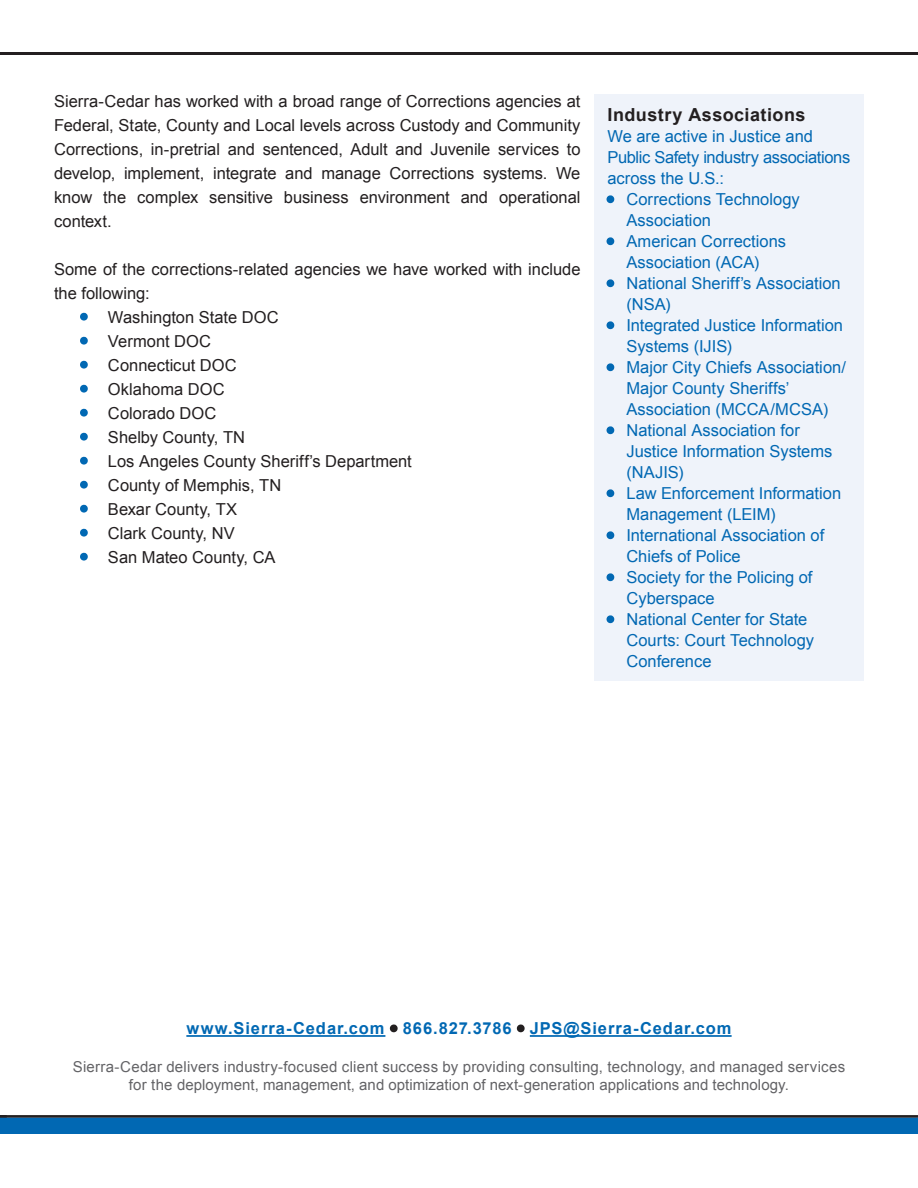
<style>
.page{position:relative;width:918px;height:1188px;background:#fff}
.page>*{position:absolute;margin:0;border:0;box-sizing:border-box;transform-origin:0 0}
.Body{font:700 18px "Arial";letter-spacing:.025em;color:#231f20}
.Body-2{font:16.5px/21px "Arial";color:#0168b3}
.Body-3{font:16.5px/24px "Arial";color:#231f20;text-align:justify}
.Bullet_1{font:16.5px "Arial";color:#231f20}
.t1{font:700 16.5px "Arial";letter-spacing:.055em;color:#0168b3}
.t2{font:15px/18px "Arial";letter-spacing:.01em;color:#636366;text-align:center}
.s1{font-weight:700;color:#0168b3}
.s2{font-weight:700}
.s3{color:#231f20}
</style>
<div class="page">
<hr style="left:0;top:1115px;width:918px;height:3px;background:#231f20">
<div style="left:0;top:1118px;width:918px;height:16px;background:#0168b3"></div>
<hr style="left:0;top:53px;width:918px;height:2px;background:#231f20">
<svg style="left:80px;top:312px;width:8px;height:9px"></svg>
<svg style="left:80px;top:336px;width:8px;height:9px"></svg>
<svg style="left:80px;top:360px;width:8px;height:9px"></svg>
<svg style="left:80px;top:384px;width:8px;height:9px"></svg>
<svg style="left:80px;top:408px;width:8px;height:9px"></svg>
<svg style="left:80px;top:432px;width:8px;height:9px"></svg>
<svg style="left:80px;top:456px;width:8px;height:9px"></svg>
<svg style="left:80px;top:480px;width:8px;height:9px"></svg>
<svg style="left:80px;top:504px;width:8px;height:9px"></svg>
<svg style="left:80px;top:528px;width:8px;height:9px"></svg>
<svg style="left:80px;top:552px;width:8px;height:9px"></svg>
<div style="left:594px;top:94px;width:270px;height:587px;background:#eff3fa"></div>
<svg style="left:606px;top:195px;width:9px;height:9px"></svg>
<svg style="left:606px;top:237px;width:9px;height:9px"></svg>
<svg style="left:606px;top:279px;width:9px;height:9px"></svg>
<svg style="left:606px;top:321px;width:9px;height:9px"></svg>
<svg style="left:606px;top:363px;width:9px;height:9px"></svg>
<svg style="left:606px;top:426px;width:9px;height:9px"></svg>
<svg style="left:606px;top:489px;width:9px;height:9px"></svg>
<svg style="left:606px;top:531px;width:9px;height:9px"></svg>
<svg style="left:606px;top:573px;width:9px;height:9px"></svg>
<svg style="left:606px;top:615px;width:9px;height:9px"></svg>
<hr style="left:186px;top:1035px;width:199px;height:2px;background:#0168b3">
<hr style="left:530px;top:1035px;width:202px;height:2px;background:#0168b3">
<svg style="left:389px;top:1024px;width:9px;height:9px"></svg>
<svg style="left:516px;top:1024px;width:9px;height:9px"></svg>
<p class="Body-3" style="left:54px;top:89px;width:528px">Sierra-Cedar has worked with a broad range of Corrections agencies at Federal, State, County and Local levels across Custody and Community Corrections, in-pretrial and sentenced, Adult and Juvenile services to develop, implement, integrate and manage Corrections systems. We know the complex sensitive business environment and operational context.</p>
<p class="Body-3" style="left:54px;top:257px;width:528px">Some of the corrections-related agencies we have worked with include the following:</p>
<p class="Bullet_1" style="left:81px;top:306px;width:199px"><span class="s1">•</span> Washington State DOC</p>
<p class="Bullet_1" style="left:81px;top:330px;width:132px"><span class="s1">•</span> Vermont DOC</p>
<p class="Bullet_1" style="left:81px;top:354px;width:157px"><span class="s1">•</span> Connecticut DOC</p>
<p class="Bullet_1" style="left:81px;top:378px;width:145px"><span class="s1">•</span> Oklahoma DOC</p>
<p class="Bullet_1" style="left:81px;top:402px;width:137px"><span class="s1">•</span> Colorado DOC</p>
<p class="Bullet_1" style="left:81px;top:426px;width:166px"><span class="s1">•</span> Shelby County, TN</p>
<p class="Bullet_1" style="left:81px;top:450px;width:332px"><span class="s1">•</span> Los Angeles County Sheriff’s Department</p>
<p class="Bullet_1" style="left:81px;top:474px;width:202px"><span class="s1">•</span> County of Memphis, TN</p>
<p class="Bullet_1" style="left:81px;top:498px;width:158px"><span class="s1">•</span> Bexar County, TX</p>
<p class="Bullet_1" style="left:81px;top:522px;width:155px"><span class="s1">•</span> Clark County, NV</p>
<p class="Bullet_1" style="left:81px;top:546px;width:196px"><span class="s1">•</span> San Mateo County, CA</p>
<p class="Body" style="left:608px;top:103px;width:200px">Industry Associations</p>
<p class="Body-2" style="left:608px;top:126px;width:244px">We are active in Justice and<br>Public Safety industry associations across the U.S.:</p>
<p class="Body-2" style="left:626px;top:189px;width:175px;text-indent:-19px"><span class="s2">•</span> Corrections Technology<br>Association</p>
<p class="Body-2" style="left:608px;top:231px;width:180px;text-align:center"><span class="s2">•</span> American Corrections<br>Association (ACA)</p>
<p class="Body-2" style="left:626px;top:273px;width:216px;text-indent:-19px"><span class="s2">•</span> National Sheriff’s Association (NSA)</p>
<p class="Body-2" style="left:626px;top:315px;width:218px;text-indent:-19px"><span class="s2">•</span> Integrated Justice Information<br>Systems (IJIS)</p>
<p class="Body-2" style="left:626px;top:357px;width:221px;text-indent:-19px"><span class="s2">•</span> Major City Chiefs Association/<br>Major County Sheriffs’<br>Association (MCCA/MCSA)</p>
<p class="Body-2" style="left:626px;top:420px;width:207px;text-indent:-19px"><span class="s2">•</span> National Association for<br>Justice Information Systems (NAJIS)</p>
<p class="Body-2" style="left:626px;top:483px;width:216px;text-indent:-19px"><span class="s2">•</span> Law Enforcement Information<br>Management (LEIM)</p>
<p class="Body-2" style="left:626px;top:525px;width:199px;text-indent:-19px"><span class="s2">•</span> International Association of<br>Chiefs of Police</p>
<p class="Body-2" style="left:626px;top:567px;width:188px;text-indent:-19px"><span class="s2">•</span> Society for the Policing of<br>Cyberspace</p>
<p class="Body-2" style="left:626px;top:609px;width:189px;text-indent:-19px"><span class="s2">•</span> National Center for State<br>Courts: Court Technology<br>Conference</p>
<p class="t1" style="left:186px;top:1017px;width:547px">www.Sierra-Cedar.com <span class="s3">•</span> 866.827.3786 <span class="s3">•</span> JPS@Sierra-Cedar.com</p>
<p class="t2" style="left:73px;top:1058px;width:774px">Sierra-Cedar delivers industry-focused client success by providing consulting, technology, and managed services for the deployment, management, and optimization of next-generation applications and technology.</p>
</div>
